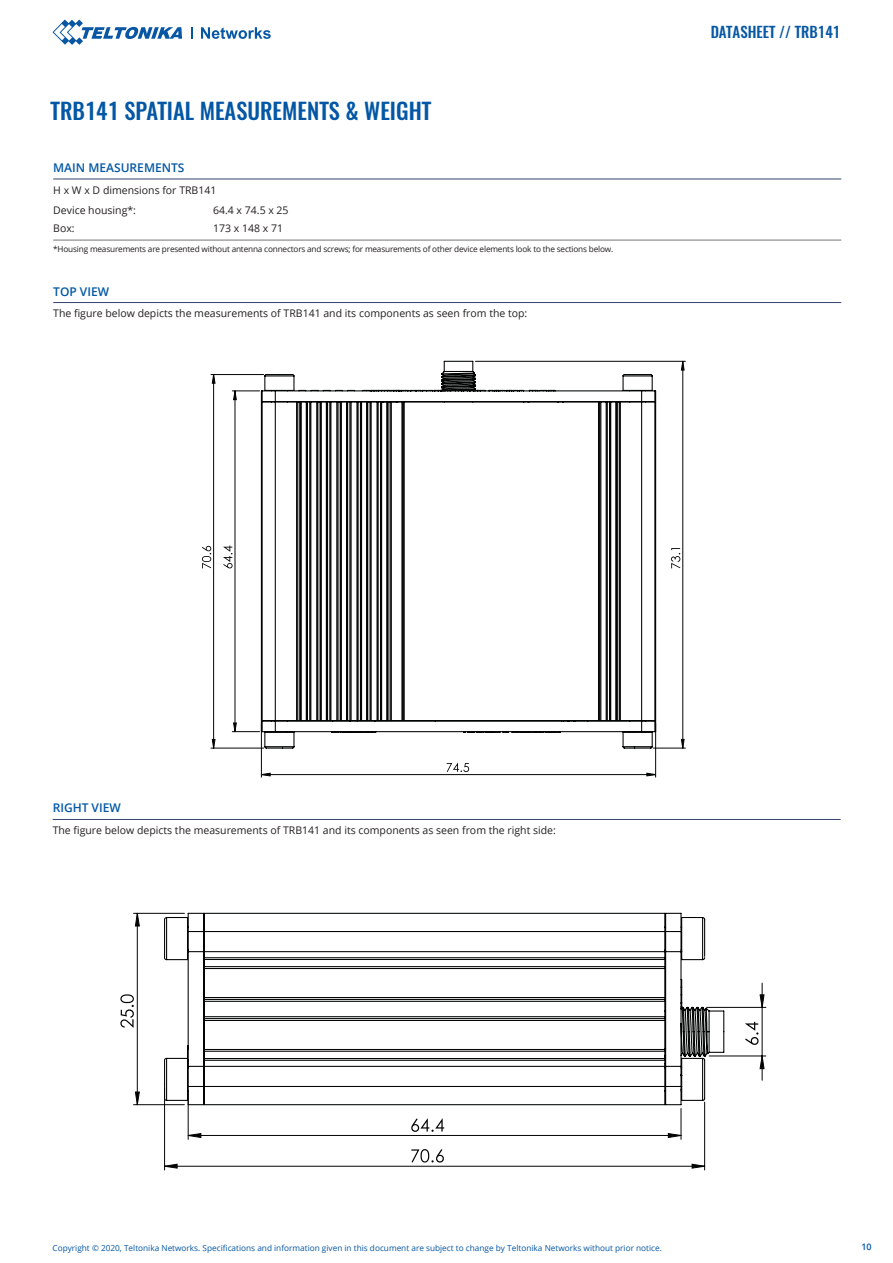
<style>
.page{position:relative;width:893px;height:1263px;background:#fff}
.page>*{position:absolute;margin:0;border:0;box-sizing:border-box;transform-origin:0 0}
.t1{font:500 22.5px "Oswald";color:#0357a5}
.t2{font:500 15px "Oswald";color:#0757a4}
.t3{font:600 12px "Open Sans";color:#0357a5}
.t4{font:10.5px/19.6px "Open Sans";color:#231f20}
.t5{font:600 9px "Open Sans";color:#0357a5}
.t6{font:8.25px "Open Sans";color:#0757a4}
.t7{font:8.25px "Open Sans";letter-spacing:-.02em;color:#231f20}
</style>
<div class="page">
<svg style="left:53px;top:20px;width:129px;height:25px"></svg>
<svg style="left:191px;top:27px;width:2px;height:12px"></svg>
<svg style="left:201px;top:27px;width:70px;height:12px"></svg>
<hr style="left:53px;top:179px;width:788px;height:1px;background:#35436e">
<hr style="left:53px;top:302px;width:788px;height:1px;background:#35436e">
<hr style="left:53px;top:819px;width:788px;height:1px;background:#35436e">
<hr style="left:53px;top:240px;width:788px;height:1px;background:#020304">
<hr style="left:261px;top:723px;width:1px;height:54px;background:#030505">
<hr style="left:655px;top:723px;width:1px;height:54px;background:#030505">
<hr style="left:653px;top:748px;width:32px;height:1px;background:#030505">
<hr style="left:475px;top:361px;width:210px;height:1px;background:#030505">
<svg style="left:261px;top:763px;width:395px;height:14px"></svg>
<svg style="left:671px;top:360px;width:14px;height:389px"></svg>
<svg style="left:202px;top:374px;width:58px;height:375px"></svg>
<svg style="left:260px;top:360px;width:397px;height:389px"></svg>
<hr style="left:164px;top:1088px;width:1px;height:82px;background:#030505">
<hr style="left:704px;top:1102px;width:1px;height:68px;background:#030505">
<hr style="left:188px;top:1090px;width:1px;height:49px;background:#030505">
<hr style="left:681px;top:1108px;width:1px;height:31px;background:#030505">
<hr style="left:134px;top:1104px;width:50px;height:1px;background:#030505">
<hr style="left:134px;top:913px;width:50px;height:1px;background:#030505">
<hr style="left:707px;top:1007px;width:59px;height:1px;background:#030505">
<hr style="left:709px;top:1055px;width:57px;height:1px;background:#030505">
<svg style="left:164px;top:1118px;width:541px;height:51px"></svg>
<svg style="left:120px;top:912px;width:20px;height:193px"></svg>
<svg style="left:745px;top:983px;width:20px;height:97px"></svg>
<svg style="left:163px;top:912px;width:562px;height:194px"></svg>
<h1 class="t1" style="left:51px;top:95px;width:382px">TRB141 SPATIAL MEASUREMENTS &amp; WEIGHT</h1>
<p class="t3" style="left:53px;top:159px;width:133px">MAIN MEASUREMENTS</p>
<p class="t4" style="left:53px;top:180px;width:165px">H x W x D dimensions for TRB141<br>Device housing*:</p>
<p class="t4" style="left:53px;top:218px;width:23px">Box:</p>
<p class="t4" style="left:213px;top:200px;width:77px;line-height:18px">64.4 x 74.5 x 25<br>173 x 148 x 71</p>
<p class="t7" style="left:53px;top:243px;width:562px">*Housing measurements are presented without antenna connectors and screws; for measurements of other device elements look to the sections below.</p>
<p class="t3" style="left:53px;top:283px;width:57px">TOP VIEW</p>
<p class="t4" style="left:53px;top:303px;width:476px">The figure below depicts the measurements of TRB141 and its components as seen from the top:</p>
<h2 class="t2" style="left:711px;top:21px;width:131px">DATASHEET // TRB141</h2>
<p class="t3" style="left:53px;top:800px;width:70px">RIGHT VIEW</p>
<p class="t4" style="left:53px;top:820px;width:505px">The figure below depicts the measurements of TRB141 and its components as seen from the right side:</p>
<p class="t6" style="left:53px;top:1242px;width:611px">Copyright © 2020, Teltonika Networks. Specifications and information given in this document are subject to change by Teltonika Networks without prior notice.</p>
<p class="t5" style="left:861px;top:1240px;width:12px">10</p>
</div>
